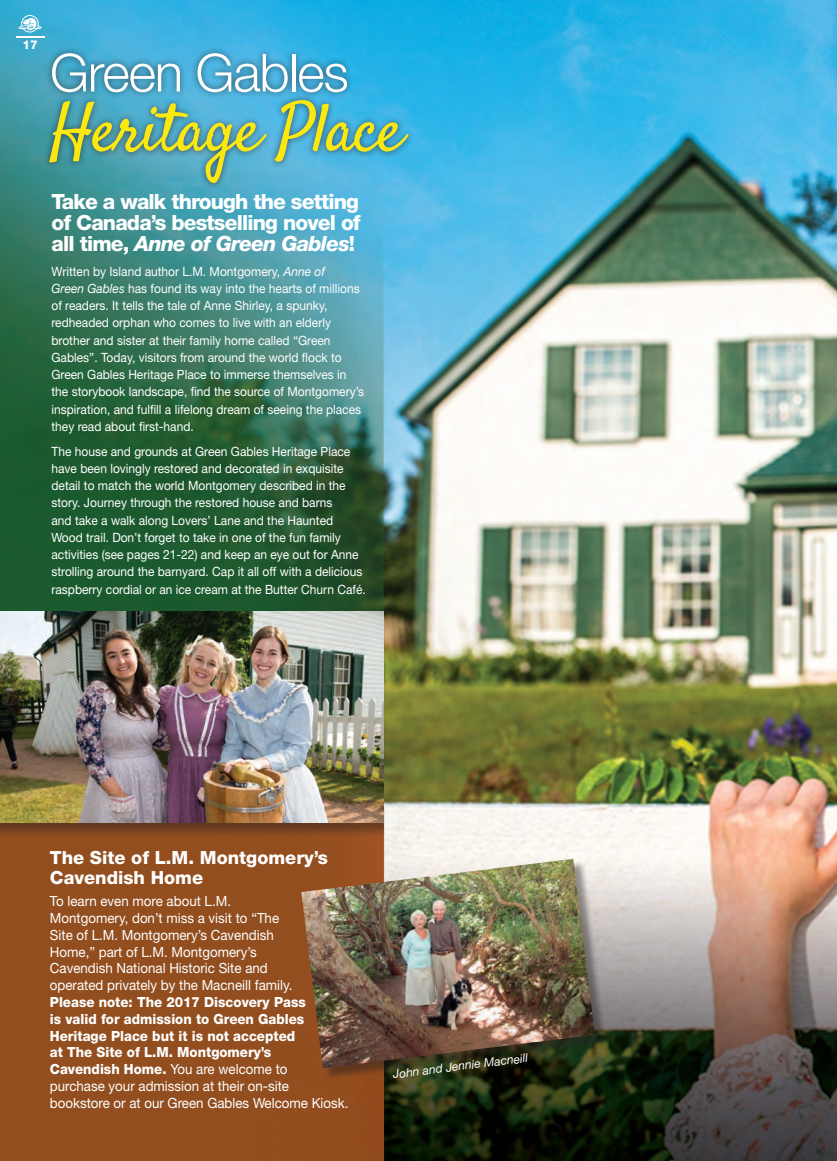
<style>
.page{position:relative;width:837px;height:1161px;background:#fff}
.page>*{position:absolute;margin:0;border:0;box-sizing:border-box;transform-origin:0 0}
.t1{font:67.5px "Satisfy";letter-spacing:-.02em;color:#fbe811}
.t2{font:300 52.5px "Helvetica Neue LT Std";letter-spacing:-.02em;color:#fff}
.t3{font:800 21px/21px "Helvetica Neue LT Std";letter-spacing:-.04em;color:#fff;text-align:justify}
.t4{font:800 18.15px/19.8px "Helvetica Neue LT Std";color:#fff}
.t5{font:14.1px/16.8px "Helvetica Neue LT Std";color:#fff;scale:.95 1}
.t6{font:12.75px/17.2px "Helvetica Neue LT Std";color:#fff;scale:.94 1}
.t7{font:800 12.15px "Helvetica Neue LT Std";color:#fff}
.t8{font:italic 12px "Helvetica Neue LT Std";color:#fff}
.s1{font-style:italic}
.s2{font-weight:800}
</style>
<div class="page">
<img style="left:0;top:0;width:837px;height:1161px">
<svg style="left:16px;top:15px;width:29px;height:23px"></svg>
<div style="left:43px;top:46px;width:372px;height:144px;background:#231f20;opacity:.7"></div>
<div style="left:0;top:820px;width:384px;height:341px;background:#924e1f"></div>
<div style="left:0;top:611px;width:384px;height:227px;background:#231f20;opacity:.45"></div>
<img style="left:0;top:611px;width:384px;height:211px">
<div style="left:303px;top:861px;width:305px;height:220px;background:#231f20;opacity:.45"></div>
<img style="left:301px;top:859px;width:294px;height:209px">
<p class="t7" style="left:22px;top:38px;width:17px">17</p>
<p class="t2" style="left:50px;top:41px;width:300px">Green Gables</p>
<p class="t1" style="left:50px;top:87px;width:355px">Heritage Place</p>
<p class="t3" style="left:52px;top:191px;width:311px">Take a walk through the setting of Canada’s bestselling novel of all time, <span class="s1">Anne of Green Gables</span>!</p>
<p class="t6" style="left:52px;top:262px;width:334px">Written by Island author L.M. Montgomery, <span class="s1">Anne of<br>Green Gables</span> has found its way into the hearts of millions of readers. It tells the tale of Anne Shirley, a spunky, redheaded orphan who comes to live with an elderly brother and sister at their family home called “Green Gables”. Today, visitors from around the world flock to Green Gables Heritage Place to immerse themselves in the storybook landscape, find the source of Montgomery’s inspiration, and fulfill a lifelong dream of seeing the places they read about first-hand.</p>
<p class="t6" style="left:52px;top:442px;width:336px">The house and grounds at Green Gables Heritage Place have been lovingly restored and decorated in exquisite detail to match the world Montgomery described in the story. Journey through the restored house and barns<br>and take a walk along Lovers’ Lane and the Haunted Wood trail. Don’t forget to take in one of the fun family activities (see pages 21-22) and keep an eye out for Anne strolling around the barnyard. Cap it all off with a delicious raspberry cordial or an ice cream at the Butter Churn Café.</p>
<p class="t4" style="left:50px;top:847px;width:280px">The Site of L.M. Montgomery’s<br>Cavendish Home</p>
<p class="t5" style="left:50px;top:892px;width:243px">To learn even more about L.M.<br>Montgomery, don’t miss a visit to “The</p>
<p class="t5" style="left:50px;top:926px;width:316px">Site of L.M. Montgomery’s Cavendish<br>Home,” part of L.M. Montgomery’s<br>Cavendish National Historic Site and<br>operated privately by the Macneill family.<br><span class="s2">Please note: The 2017 Discovery Pass<br>is valid for admission to Green Gables Heritage Place but it is not accepted<br>at The Site of L.M. Montgomery’s<br>Cavendish Home.</span> You are welcome to<br>purchase your admission at their on-site bookstore or at our Green Gables Welcome Kiosk.</p>
<p class="t8" style="left:392px;top:1067px;width:137px;rotate:-7deg">John and Jennie Macneill</p>
</div>
